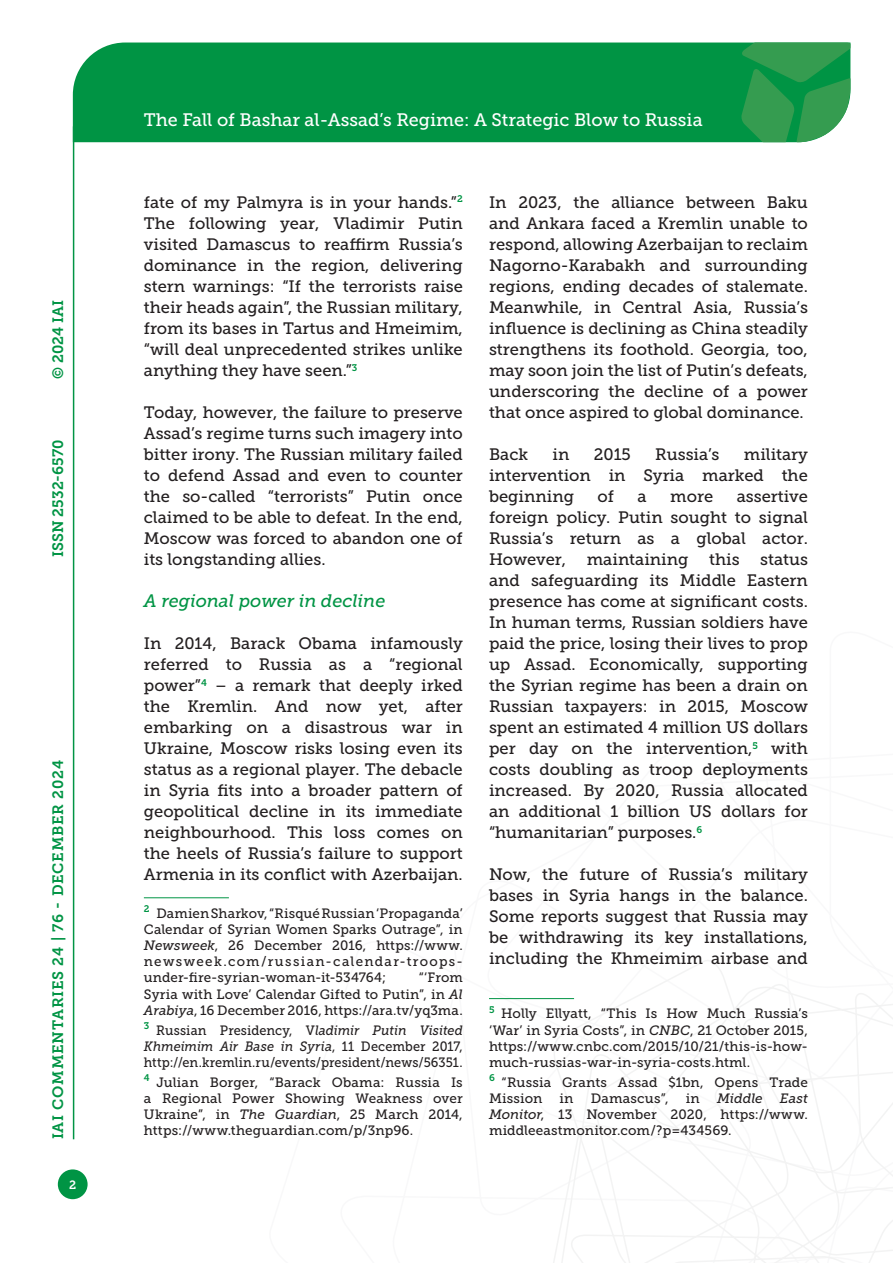
<style>
.page{position:relative;width:893px;height:1263px;background:#fff}
.page>*{position:absolute;margin:0;border:0;box-sizing:border-box;transform-origin:0 0}
.t1{font:18px "Museo Slab 500";color:#fff}
.Titolo_paragrafo_2{font:italic 18px "Museo Slab 500";color:#009444}
.Testo{font:16.5px/21px "Museo Slab 500";color:#231f20;text-align:justify}
.t2{font:15px "Museo Slab 700";letter-spacing:.05em;color:#009444}
.t3{font:15px "Museo Slab 700";color:#009444}
.Nota{font:13.5px/16.2px "Museo Slab 500";letter-spacing:.01em;color:#231f20;text-align:justify}
.Nota-2{font:13.5px/16.2px "Museo Slab 500";letter-spacing:.01em;color:#231f20;text-align:justify;scale:.94 1}
.Nota-3{font:italic 13.5px "Museo Slab 500";letter-spacing:-.005em;color:#231f20}
.t4{font:12px "Museo Slab 700";color:#fff}
.s1{font-style:italic}
</style>
<div class="page">
<svg style="left:531px;top:960px;width:362px;height:303px"></svg>
<div style="left:73px;top:43px;width:668px;height:99px;background:#009444"></div>
<svg style="left:741px;top:43px;width:109px;height:99px;background:#319e55"></svg>
<div style="left:58px;top:1169px;width:30px;height:30px;background:#009444;border-radius:50%"></div>
<hr style="left:73px;top:126px;width:1px;height:1013px;background:#009444">
<hr style="left:144px;top:897px;width:85px;height:1px;background:#009444">
<hr style="left:489px;top:998px;width:85px;height:1px;background:#009444">
<p class="t2" style="left:50px;top:379px;width:80px;rotate:-90deg">© 2024 IAI</p>
<p class="t3" style="left:50px;top:557px;width:119px;rotate:-90deg">ISSN 2532-6570</p>
<p class="t2" style="left:50px;top:1139px;width:381px;rotate:-90deg">IAI COMMENTARIES 24 | 76 - DECEMBER 2024</p>
<p class="t4" style="left:69px;top:1178px;width:9px">2</p>
<p class="t1" style="left:144px;top:110px;width:560px">The Fall of Bashar al-Assad’s Regime: A Strategic Blow to Russia</p>
<p class="Testo" style="left:144px;top:192px;width:320px">fate of my Palmyra is in your hands.”<sup>2<br></sup>The following year, Vladimir Putin visited Damascus to reaffirm Russia’s dominance in the region, delivering stern warnings: “If the terrorists raise their heads again”, the Russian military, from its bases in Tartus and Hmeimim, “will deal unprecedented strikes unlike anything they have seen.”<sup>3</sup></p>
<p class="Testo" style="left:144px;top:402px;width:320px">Today, however, the failure to preserve Assad’s regime turns such imagery into bitter irony. The Russian military failed to defend Assad and even to counter the so-called “terrorists” Putin once claimed to be able to defeat. In the end, Moscow was forced to abandon one of its longstanding allies.</p>
<p class="Titolo_paragrafo_2" style="left:144px;top:591px;width:243px">A regional power in decline</p>
<p class="Testo" style="left:144px;top:633px;width:320px">In 2014, Barack Obama infamously referred to Russia as a “regional power”<sup>4</sup> – a remark that deeply irked the Kremlin. And now yet, after embarking on a disastrous war in Ukraine, Moscow risks losing even its status as a regional player. The debacle in Syria fits into a broader pattern of geopolitical decline in its immediate neighbourhood. This loss comes on the heels of Russia’s failure to support Armenia in its conflict with Azerbaijan.</p>
<p class="Nota" style="left:144px;top:905px;width:320px"><sup>2</sup> Damien Sharkov, “Risqué Russian ‘Propaganda’ Calendar of Syrian Women Sparks Outrage”, in <span class="s1">Newsweek</span>, 26 December 2016, https://www. newsweek.com/russian-calendar-troops&shy;under-fire-syrian-woman-it-534764;</p>
<p class="Nota" style="left:144px;top:970px;width:320px;text-indent:275px">“‘From Syria with Love’ Calendar Gifted to Putin”, in <span class="s1">Al Arabiya</span>, 16 December 2016, https://ara.tv/yq3ma.</p>
<p class="Nota-2" style="left:144px;top:1022px;width:341px"><sup>3</sup> Russian Presidency, V<span class="s1">ladimir Putin Visited Khmeimim Air Base in Syria</span>, 11 December 2017, http://en.kremlin.ru/events/president/news/56351.</p>
<p class="Nota" style="left:144px;top:1074px;width:320px"><sup>4</sup> Julian Borger, “Barack Obama: Russia Is a Regional Power Showing Weakness over Ukraine”, in <span class="s1">The Guardian</span>, 25 March 2014, https://www.theguardian.com/p/3np96.</p>
<p class="Testo" style="left:489px;top:192px;width:320px">In 2023, the alliance between Baku and Ankara faced a Kremlin unable to respond, allowing Azerbaijan to reclaim Nagorno-Karabakh and surrounding regions, ending decades of stalemate.<br>Meanwhile, in Central Asia, Russia’s influence is declining as China steadily strengthens its foothold. Georgia, too, may soon join the list of Putin’s defeats, underscoring the decline of a power that once aspired to global dominance.</p>
<p class="Testo" style="left:489px;top:444px;width:41px">Back</p>
<p class="Testo" style="left:553px;top:444px;width:18px">in</p>
<p class="Testo" style="left:594px;top:444px;width:39px">2015</p>
<p class="Testo" style="left:655px;top:444px;width:66px">Russia’s</p>
<p class="Testo" style="left:489px;top:444px;width:320px;text-indent:255px">military intervention in Syria marked the beginning</p>
<p class="Testo" style="left:598px;top:486px;width:18px">of</p>
<p class="Testo" style="left:638px;top:486px;width:11px">a</p>
<p class="Testo" style="left:670px;top:486px;width:44px">more</p>
<p class="Testo" style="left:489px;top:486px;width:320px;text-indent:248px">assertive foreign policy. Putin sought to signal Russia’s return as a global actor.<br>However, maintaining this status and safeguarding its Middle Eastern presence has come at significant costs.<br>In human terms, Russian soldiers have paid the price, losing their lives to prop up Assad. Economically, supporting the Syrian regime has been a drain on Russian taxpayers: in 2015, Moscow spent an estimated 4 million US dollars per day on the intervention,<sup>5</sup> with costs doubling as troop deployments increased. By 2020, Russia allocated an additional 1 billion US dollars for “humanitarian” purposes.<sup>6</sup></p>
<p class="Testo" style="left:489px;top:864px;width:320px">Now, the future of Russia’s military bases in Syria hangs in the balance.<br>Some reports suggest that Russia may be withdrawing its key installations, including the Khmeimim airbase and</p>
<p class="Nota" style="left:489px;top:1006px;width:320px"><sup>5</sup> Holly Ellyatt, “This Is How Much Russia’s ‘War’ in Syria Costs”, in <span class="s1">CNBC</span>, 21 October 2015, https://www.cnbc.com/2015/10/21/this-is-how&shy;much-russias-war-in-syria-costs.html.</p>
<p class="Nota" style="left:489px;top:1074px;width:320px"><sup>6</sup> “Russia Grants Assad $1bn, Opens Trade<br>Mission</p>
<p class="Nota" style="left:560px;top:1090px;width:15px">in</p>
<p class="Nota" style="left:591px;top:1090px;width:79px">Damascus”,</p>
<p class="Nota" style="left:686px;top:1090px;width:15px">in</p>
<p class="Nota-3" style="left:717px;top:1091px;width:47px">Middle</p>
<p class="Nota" style="left:489px;top:1090px;width:320px;text-indent:291px"><span class="s1">East Monitor</span>, 13 November 2020, https://www. middleeastmonitor.com/?p=434569.</p>
</div>
